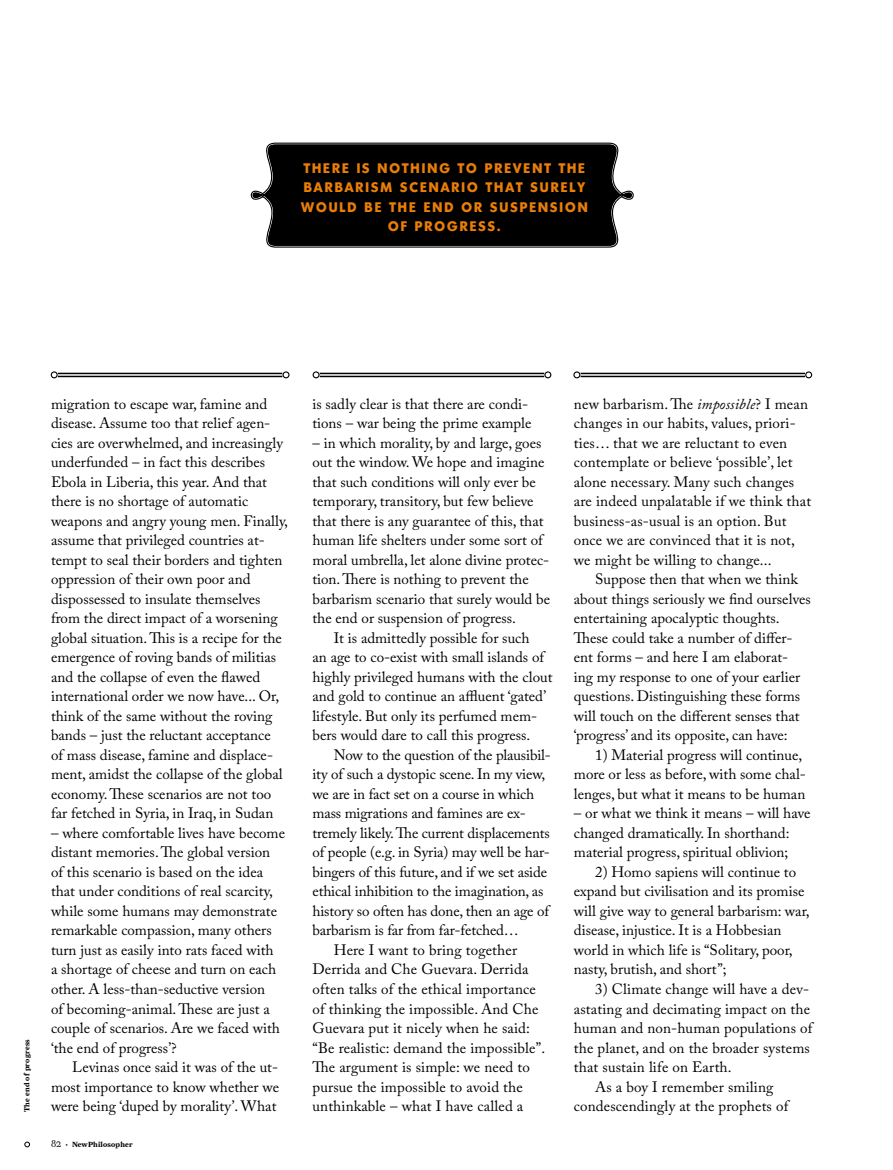
<style>
.page{position:relative;width:893px;height:1170px;background:#fff}
.page>*{position:absolute;margin:0;border:0;box-sizing:border-box;transform-origin:0 0}
.t1{font:15px/19.5px "Adobe Caslon Pro";color:#000}
.t2{font:700 13.5px/19.5px "Montreal";letter-spacing:.15em;color:#ea7e07;text-align:center}
.t3{font:7.5px "Farnham Display Bold OSF";letter-spacing:.025em;color:#000}
.s1{font-family:"Farnham Display Light OSF";font-size:10.5px}
.s2{font-family:"Farnham Display Black OSF"}
.s3{font-style:italic}
</style>
<div class="page">
<svg style="left:24px;top:1141px;width:6px;height:6px"></svg>
<svg style="left:250px;top:142px;width:384px;height:106px;background:#1c1c1c"></svg>
<hr style="left:320px;top:372px;width:224px;height:2px;background:#000">
<hr style="left:320px;top:375px;width:224px;height:2px;background:#000">
<div style="left:313px;top:371px;width:7px;height:7px;border:1px solid #000;border-radius:50%"></div>
<div style="left:544px;top:371px;width:7px;height:7px;border:1px solid #000;border-radius:50%"></div>
<hr style="left:58px;top:372px;width:224px;height:2px;background:#000">
<hr style="left:58px;top:375px;width:224px;height:2px;background:#000">
<div style="left:51px;top:371px;width:7px;height:7px;border:1px solid #000;border-radius:50%"></div>
<div style="left:283px;top:371px;width:6px;height:7px;border:1px solid #000;border-radius:50%"></div>
<hr style="left:581px;top:372px;width:224px;height:2px;background:#000">
<hr style="left:581px;top:375px;width:224px;height:2px;background:#000">
<div style="left:573px;top:371px;width:7px;height:7px;border:1px solid #000;border-radius:50%"></div>
<div style="left:805px;top:371px;width:7px;height:7px;border:1px solid #000;border-radius:50%"></div>
<p class="t2" style="left:301px;top:157px;width:288px">THERE IS NOTHING TO PREVENT THE<br>BARBARISM SCENARIO THAT SURELY<br>WOULD BE THE END OR SUSPENSION<br>OF PROGRESS.</p>
<p class="t3" style="left:22px;top:1112px;width:74px;rotate:-90deg">The end of progress</p>
<p class="t1" style="left:51px;top:393px;width:239px">migration to escape war, famine and disease. Assume too that relief agen&shy;cies are overwhelmed, and increasingly underfunded – in fact this describes Ebola in Liberia, this year. And that there is no shortage of automatic weapons and angry young men. Finally, assume that privileged countries at&shy;tempt to seal their borders and tighten oppression of their own poor and dispossessed to insulate themselves from the direct impact of a worsening global situation. This is a recipe for the emergence of roving bands of militias and the collapse of even the flawed international order we now have... Or, think of the same without the roving bands – just the reluctant acceptance<br>of mass disease, famine and displace&shy;ment, amidst the collapse of the global economy. These scenarios are not too far fetched in Syria, in Iraq, in Sudan</p>
<p class="t1" style="left:51px;top:822px;width:236px">– where comfortable lives have become distant memories. The global version of this scenario is based on the idea that under conditions of real scarcity, while some humans may demonstrate remarkable compassion, many others turn just as easily into rats faced with<br>a shortage of cheese and turn on each other. A less-than-seductive version<br>of becoming-animal. These are just a couple of scenarios. Are we faced with ‘the end of progress’?</p>
<p class="t1" style="left:51px;top:1056px;width:230px;text-align:justify;text-indent:21px">Levinas once said it was of the ut&shy;most importance to know whether we were being ‘duped by morality’. What</p>
<p class="t3" style="left:51px;top:1139px;width:83px"><span class="s1">82</span> <span class="s2">·</span> NewPhilosopher</p>
<p class="t1" style="left:312px;top:393px;width:220px">is sadly clear is that there are condi&shy;tions – war being the prime example</p>
<p class="t1" style="left:312px;top:432px;width:239px">– in which morality, by and large, goes out the window. We hope and imagine that such conditions will only ever be temporary, transitory, but few believe that there is any guarantee of this, that human life shelters under some sort of moral umbrella, let alone divine protec&shy;tion. There is nothing to prevent the barbarism scenario that surely would be the end or suspension of progress.</p>
<p class="t1" style="left:312px;top:627px;width:242px;text-indent:21px">It is admittedly possible for such<br>an age to co-exist with small islands of highly privileged humans with the clout and gold to continue an affluent ‘gated’ lifestyle. But only its perfumed mem&shy;bers would dare to call this progress.</p>
<p class="t1" style="left:334px;top:744px;width:219px">Now to the question of the plausibil-</p>
<p class="t1" style="left:312px;top:764px;width:234px">ity of such a dystopic scene. In my view,</p>
<p class="t1" style="left:312px;top:783px;width:223px">we are in fact set on a course in which</p>
<p class="t1" style="left:312px;top:803px;width:215px">mass migrations and famines are ex-</p>
<p class="t1" style="left:312px;top:822px;width:239px">tremely likely. The current displacements</p>
<p class="t1" style="left:312px;top:842px;width:239px">of people (e.g. in Syria) may well be har-</p>
<p class="t1" style="left:312px;top:861px;width:236px">bingers of this future, and if we set aside</p>
<p class="t1" style="left:312px;top:881px;width:233px">ethical inhibition to the imagination, as</p>
<p class="t1" style="left:312px;top:900px;width:238px">history so often has done, then an age of</p>
<p class="t1" style="left:312px;top:920px;width:208px">barbarism is far from far-fetched…</p>
<p class="t1" style="left:334px;top:939px;width:185px">Here I want to bring together</p>
<p class="t1" style="left:312px;top:959px;width:217px">Derrida and Che Guevara. Derrida</p>
<p class="t1" style="left:312px;top:978px;width:225px">often talks of the ethical importance</p>
<p class="t1" style="left:312px;top:998px;width:228px">of thinking the impossible. And Che</p>
<p class="t1" style="left:312px;top:1017px;width:219px">Guevara put it nicely when he said:</p>
<p class="t1" style="left:312px;top:1037px;width:234px">“Be realistic: demand the impossible”.</p>
<p class="t1" style="left:312px;top:1056px;width:219px">The argument is simple: we need to</p>
<p class="t1" style="left:312px;top:1076px;width:212px">pursue the impossible to avoid the</p>
<p class="t1" style="left:312px;top:1095px;width:212px">unthinkable – what I have called a</p>
<p class="t1" style="left:574px;top:393px;width:239px">new barbarism. The <span class="s3">impossible</span>? I mean changes in our habits, values, priori&shy;ties… that we are reluctant to even contemplate or believe ‘possible’, let alone necessary. Many such changes are indeed unpalatable if we think that business-as-usual is an option. But once we are convinced that it is not, we might be willing to change...</p>
<p class="t1" style="left:574px;top:569px;width:238px;text-indent:21px">Suppose then that when we think about things seriously we find ourselves entertaining apocalyptic thoughts.<br>These could take a number of differ&shy;ent forms – and here I am elaborat&shy;ing my response to one of your earlier questions. Distinguishing these forms will touch on the different senses that ‘progress’ and its opposite, can have:</p>
<p class="t1" style="left:574px;top:744px;width:233px;text-indent:21px">1) Material progress will continue, more or less as before, with some chal&shy;lenges, but what it means to be human</p>
<p class="t1" style="left:574px;top:803px;width:238px">– or what we think it means – will have changed dramatically. In shorthand: material progress, spiritual oblivion;</p>
<p class="t1" style="left:574px;top:861px;width:237px;text-indent:21px">2) Homo sapiens will continue to expand but civilisation and its promise will give way to general barbarism: war, disease, injustice. It is a Hobbesian world in which life is “Solitary, poor, nasty, brutish, and short”;</p>
<p class="t1" style="left:595px;top:978px;width:215px">3) Climate change will have a dev-</p>
<p class="t1" style="left:574px;top:998px;width:238px">astating and decimating impact on the</p>
<p class="t1" style="left:574px;top:1017px;width:240px">human and non-human populations of</p>
<p class="t1" style="left:574px;top:1037px;width:237px">the planet, and on the broader systems</p>
<p class="t1" style="left:574px;top:1056px;width:159px">that sustain life on Earth.</p>
<p class="t1" style="left:595px;top:1076px;width:180px">As a boy I remember smiling</p>
<p class="t1" style="left:574px;top:1095px;width:216px">condescendingly at the prophets of</p>
</div>
